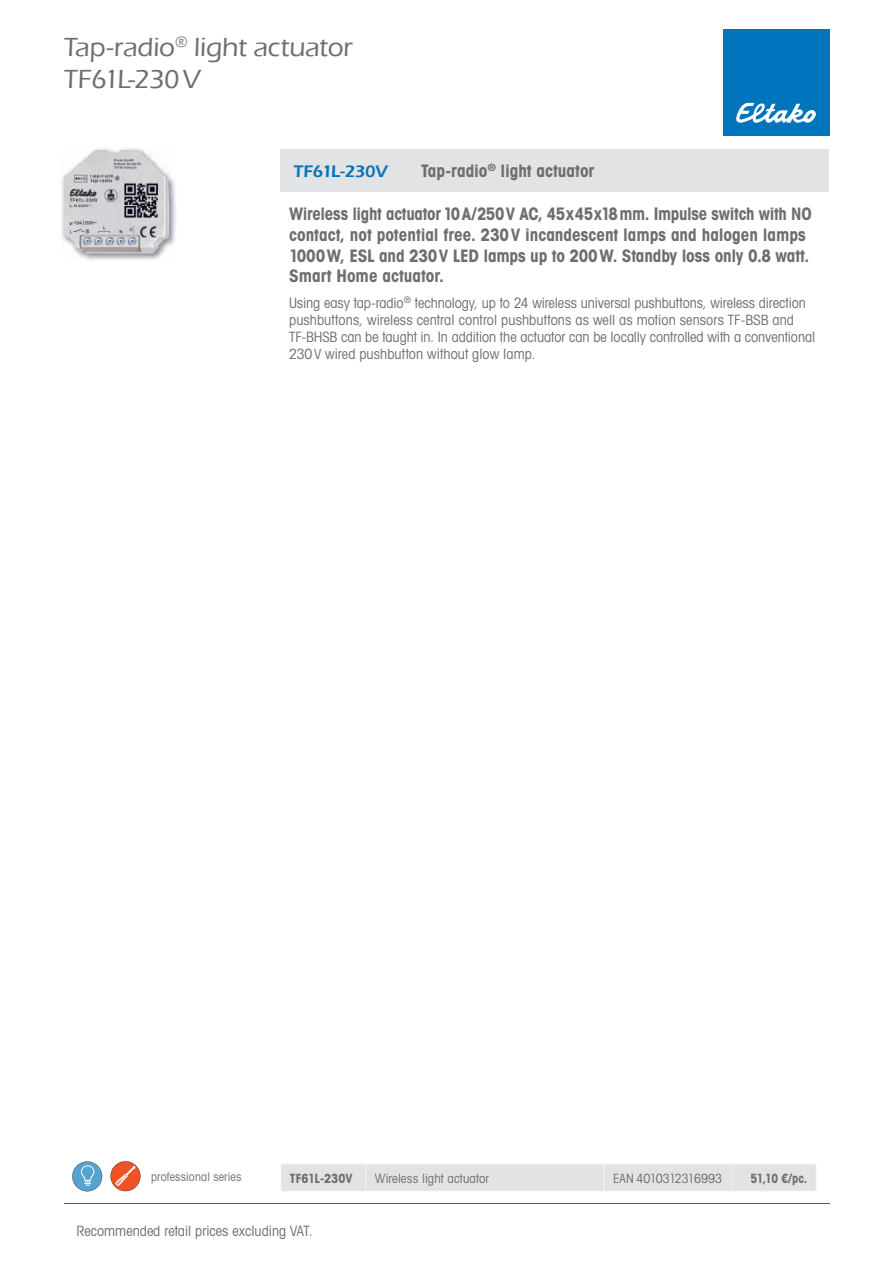
<style>
.page{position:relative;width:893px;height:1263px;background:#fff}
.page>*{position:absolute;margin:0;border:0;box-sizing:border-box;transform-origin:0 0}
.t1{font:500 27px/32.4px "Eras ITC";letter-spacing:-.005em;color:#6d6e70}
.t2{font:700 condensed 17.25px/20.7px "Avant Garde";letter-spacing:-.005em;color:#6d6e70}
.t3{font:600 17.25px "Eras ITC";letter-spacing:-.025em;color:#0674bb}
.t4{font:condensed 14.25px/17.1px "Avant Garde";color:#6d6e70}
.t5{font:condensed 12.75px "Avant Garde";letter-spacing:.01em;color:#6d6e70}
.t6{font:condensed 12.75px "Avant Garde";letter-spacing:-.01em;color:#6d6e70}
.t7{font:700 condensed 12.75px "Avant Garde";letter-spacing:-.005em;color:#6d6e70}
.t8{font:700 condensed 12.75px "Avant Garde";letter-spacing:-.005em;color:#6d6e70;scale:.95 1}
.t9{font:condensed 12px "Avant Garde";letter-spacing:.015em;color:#6d6e70}
</style>
<div class="page">
<div style="left:281px;top:149px;width:548px;height:42px;background:#e2e3e4"></div>
<img style="left:61px;top:148px;width:115px;height:112px">
<img style="left:63px;top:150px;width:106px;height:104px">
<div style="left:281px;top:1164px;width:535px;height:27px;background:#e2e3e4"></div>
<svg style="left:110px;top:1161px;width:30px;height:30px"></svg>
<svg style="left:72px;top:1161px;width:30px;height:30px"></svg>
<hr style="left:64px;top:1203px;width:765px;height:1px;background:#58595b">
<div style="left:723px;top:30px;width:106px;height:106px;background:#0074bc"></div>
<svg style="left:736px;top:103px;width:80px;height:20px"></svg>
<h1 class="t1" style="left:64px;top:31px;width:291px">Tap-radio<sup>®</sup> light actuator<br>TF61L-230V</h1>
<p class="t3" style="left:293px;top:162px;width:96px">TF61L-230V</p>
<p class="t2" style="left:421px;top:162px;width:175px">Tap-radio<sup>®</sup> light actuator</p>
<p class="t2" style="left:289px;top:205px;width:524px">Wireless light actuator 10A/250V AC, 45x45x18mm. Impulse switch with NO contact, not potential free. 230V incandescent lamps and halogen lamps 1000W, ESL and 230V LED lamps up to 200W. Standby loss only 0.8 watt.<br>Smart Home actuator.</p>
<p class="t4" style="left:289px;top:296px;width:528px">Using easy tap-radio<sup>®</sup> technology, up to 24 wireless universal pushbuttons, wireless direction pushbuttons, wireless central control pushbuttons as well as motion sensors TF-BSB and TF-BHSB can be taught in. In addition the actuator can be locally controlled with a conventional 230V wired pushbutton without glow lamp.</p>
<p class="t9" style="left:151px;top:1172px;width:92px">professional series</p>
<p class="t7" style="left:290px;top:1174px;width:64px">TF61L-230V</p>
<p class="t5" style="left:375px;top:1173px;width:116px">Wireless light actuator</p>
<p class="t6" style="left:613px;top:1173px;width:110px">EAN 4010312316993</p>
<p class="t8" style="left:750px;top:1174px;width:61px">51,10 €/pc.</p>
<p class="t4" style="left:77px;top:1224px;width:238px">Recommended retail prices excluding VAT.</p>
</div>
